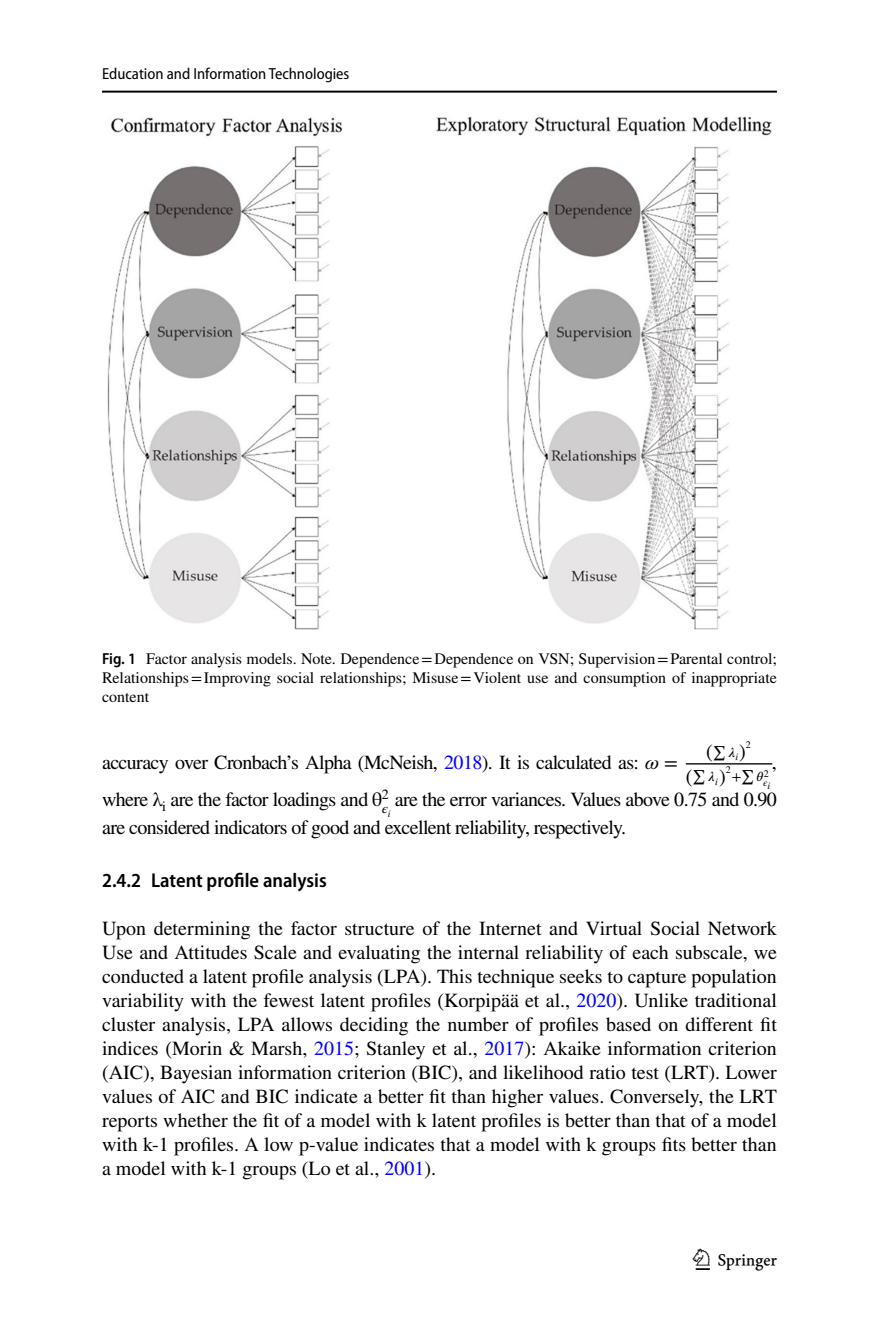
<style>
.page{position:relative;width:879px;height:1333px;background:#fff}
.page>*{position:absolute;margin:0;border:0;box-sizing:border-box;transform-origin:0 0}
.t1{font:30px "Springnew Regular 3";color:#000}
.t2{font:20px/24px "STIX";letter-spacing:-.03em;color:#000;text-align:right}
.t3{font:600 semi-condensed 20px "Myriad Pro";color:#000}
.t4{font:20px "STIX Math";color:#000}
.t5{font:16px/19px "STIX";color:#000;text-align:justify}
.t6{font:semi-condensed 16px "Myriad Pro";color:#000}
.t7{font:italic 14px "STIX Math";color:#000}
.t8{font:14px "STIX Math Extensions";color:#000}
.t9{font:14px "STIX Math Italic 2";color:#000}
.t10{font:10px "STIX General";color:#000}
.t11{font:italic 10px "STIX Math";color:#000}
.s1{font-family:"Myriad Pro";font-weight:600;font-stretch:semi-condensed}
.s2{font-style:normal;font-size:20px}
.s3{color:#00f}
.s4{font-family:"STIX Math";font-style:italic}
.s5{font-family:"STIX Math"}
.s6{font-family:"STIX Math Regular 2"}
.s7{font-style:normal}
.s8{font-family:"STIX General Italic 2";font-style:normal}
</style>
<div class="page">
<hr style="left:102px;top:91px;width:675px;height:2px;background:#000">
<hr style="left:686px;top:763px;width:86px;height:1px;background:#000">
<img style="left:108px;top:116px;width:663px;height:513px">
<p class="t6" style="left:102px;top:65px;width:249px">Education and Information Technologies</p>
<p class="t5" style="left:102px;top:650px;width:676px"><span class="s1">Fig. 1</span> Factor analysis models. Note. Dependence=Dependence on VSN; Supervision=Parental control; Relationships=Improving social relationships; Misuse=Violent use and consumption of inappropriate content</p>
<p class="t4" style="left:706px;top:744px;width:8px">(</p>
<p class="t8" style="left:713px;top:733px;width:14px">∑</p>
<p class="t7" style="left:728px;top:743px;width:20px">𝜆<sub>i</sub><span class="s2">)</span></p>
<p class="t10" style="left:746px;top:738px;width:7px">2</p>
<p class="t2" style="left:102px;top:751px;width:577px">accuracy over Cronbach’s Alpha (McNeish, <span class="s3">2018</span>). It is calculated as: <span class="s4">𝜔</span> <span class="s5">=</span></p>
<p class="t10" style="left:725px;top:763px;width:7px">2</p>
<p class="t2" style="left:102px;top:744px;width:676px;line-height:37.4px">,<br>where λ<sub>i</sub> are the factor loadings and <span class="s6">θ</span><sup>2</sup> are the error variances. Values above 0.75 and 0.90</p>
<p class="t4" style="left:686px;top:769px;width:8px">(</p>
<p class="t8" style="left:692px;top:758px;width:14px">∑</p>
<p class="t7" style="left:707px;top:768px;width:35px">𝜆<sub>i</sub><span class="s2">)</span> <span class="s7">+</span></p>
<p class="t8" style="left:741px;top:758px;width:14px">∑</p>
<p class="t7" style="left:756px;top:768px;width:14px">𝜃<sup>2</sup></p>
<p class="t11" style="left:763px;top:776px;width:9px">𝜖<span class="s8">i</span></p>
<p class="t9" style="left:382px;top:800px;width:10px">𝜖<sub>i</sub></p>
<p class="t2" style="left:102px;top:816px;width:525px">are considered indicators of good and excellent reliability, respectively.</p>
<p class="t3" style="left:102px;top:869px;width:226px">2.4.2 Latent profile analysis</p>
<p class="t2" style="left:102px;top:917px;width:676px;text-align:justify">Upon determining the factor structure of the Internet and Virtual Social Network Use and Attitudes Scale and evaluating the internal reliability of each subscale, we conducted a latent profile analysis (LPA). This technique seeks to capture population variability with the fewest latent profiles (Korpipää et al., <span class="s3">2020</span>). Unlike traditional cluster analysis, LPA allows deciding the number of profiles based on different fit indices (Morin &amp; Marsh, <span class="s3">2015</span>; Stanley et al., <span class="s3">2017</span>): Akaike information criterion (AIC), Bayesian information criterion (BIC), and likelihood ratio test (LRT). Lower values of AIC and BIC indicate a better fit than higher values. Conversely, the LRT reports whether the fit of a model with k latent profiles is better than that of a model with k-1 profiles. A low p-value indicates that a model with k groups fits better than a model with k-1 groups (Lo et al., <span class="s3">2001</span>).</p>
<h1 class="t1" style="left:696px;top:1248px;width:83px">1 3</h1>
</div>
